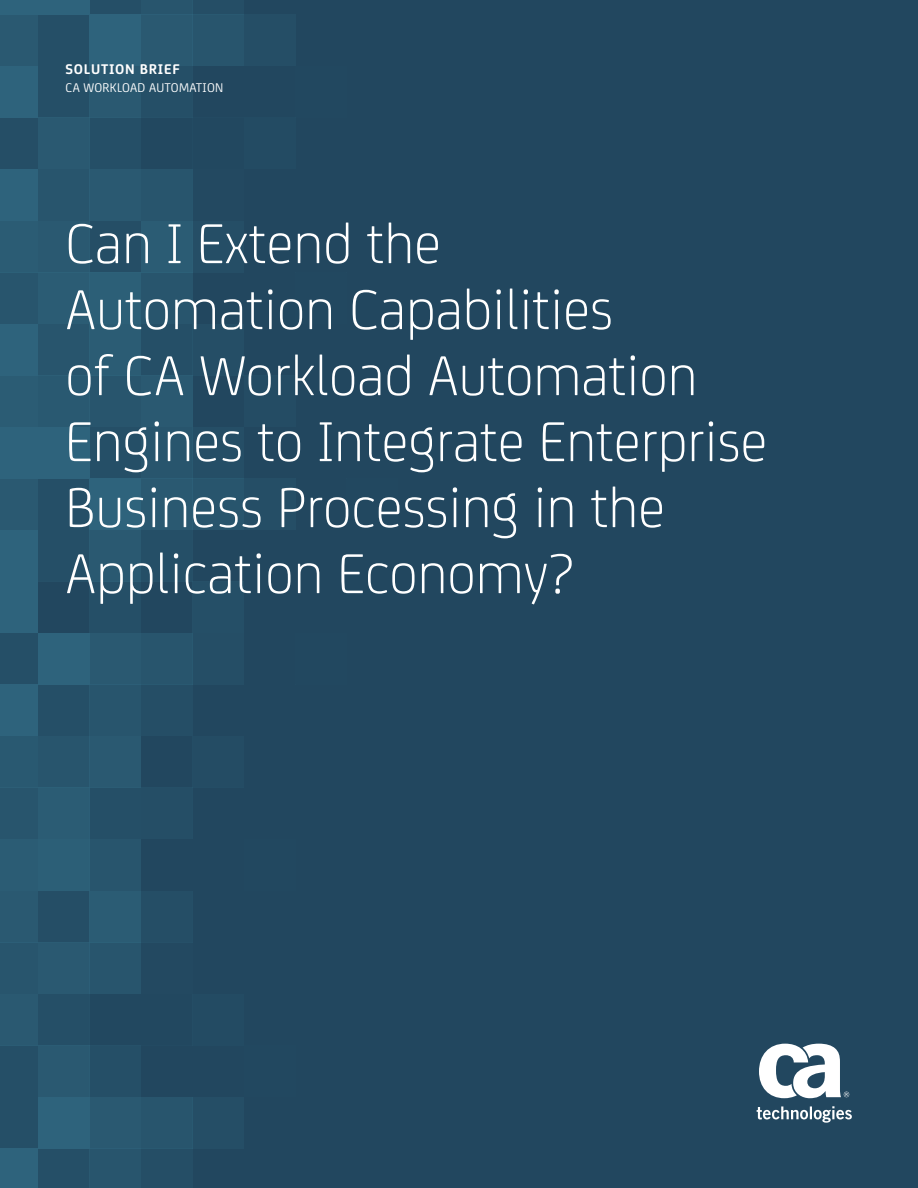
<style>
.page{position:relative;width:918px;height:1188px;background:#fff}
.page>*{position:absolute;margin:0;border:0;box-sizing:border-box;transform-origin:0 0}
.t1{font:300 60px/66px "CA Sans";color:#fff}
.t2{font:700 15px "CA Sans";letter-spacing:.05em;color:#fff}
.t3{font:13.5px "CA Sans";letter-spacing:.02em;color:#fff}
</style>
<div class="page">
<div style="left:1px;top:0;width:917px;height:1188px;background:#22475f"></div>
<div style="left:141px;top:375px;width:51px;height:52px;background:#2a5971"></div>
<div style="left:90px;top:375px;width:51px;height:52px;background:#28556d"></div>
<div style="left:38px;top:375px;width:52px;height:52px;background:#295971"></div>
<div style="left:1px;top:375px;width:37px;height:52px;background:#2b5c74"></div>
<div style="left:192px;top:427px;width:52px;height:51px;background:#254e66"></div>
<div style="left:244px;top:478px;width:51px;height:52px;background:#254e66"></div>
<div style="left:141px;top:427px;width:51px;height:51px;background:#28556d"></div>
<div style="left:90px;top:427px;width:51px;height:51px;background:#254f67"></div>
<div style="left:38px;top:427px;width:52px;height:51px;background:#2e637c"></div>
<div style="left:1px;top:427px;width:37px;height:51px;background:#2e637c"></div>
<div style="left:192px;top:478px;width:52px;height:52px;background:#28556d"></div>
<div style="left:141px;top:478px;width:51px;height:52px;background:#2a5971"></div>
<div style="left:90px;top:478px;width:51px;height:52px;background:#2e637c"></div>
<div style="left:38px;top:478px;width:52px;height:52px;background:#254f67"></div>
<div style="left:1px;top:478px;width:37px;height:52px;background:#2a5971"></div>
<div style="left:141px;top:530px;width:51px;height:52px;background:#254f67"></div>
<div style="left:90px;top:530px;width:51px;height:52px;background:#2a5971"></div>
<div style="left:38px;top:530px;width:52px;height:52px;background:#254f67"></div>
<div style="left:1px;top:530px;width:37px;height:52px;background:#2e637c"></div>
<div style="left:192px;top:0;width:52px;height:15px;background:#254e66"></div>
<div style="left:244px;top:15px;width:51px;height:51px;background:#254e66"></div>
<div style="left:141px;top:0;width:51px;height:15px;background:#28556d"></div>
<div style="left:90px;top:0;width:51px;height:15px;background:#254f67"></div>
<div style="left:38px;top:0;width:52px;height:15px;background:#2e637c"></div>
<div style="left:1px;top:0;width:37px;height:15px;background:#2e637c"></div>
<div style="left:192px;top:15px;width:52px;height:51px;background:#28556d"></div>
<div style="left:141px;top:15px;width:51px;height:51px;background:#2a5971"></div>
<div style="left:90px;top:15px;width:51px;height:51px;background:#2e637c"></div>
<div style="left:38px;top:15px;width:52px;height:51px;background:#254f67"></div>
<div style="left:1px;top:15px;width:37px;height:51px;background:#2a5971"></div>
<div style="left:141px;top:66px;width:51px;height:52px;background:#254f67"></div>
<div style="left:90px;top:66px;width:51px;height:52px;background:#2a5971"></div>
<div style="left:38px;top:66px;width:52px;height:52px;background:#254f67"></div>
<div style="left:1px;top:66px;width:37px;height:52px;background:#2e637c"></div>
<div style="left:192px;top:582px;width:52px;height:51px;background:#254f67"></div>
<div style="left:244px;top:375px;width:51px;height:52px;background:#244c64"></div>
<div style="left:90px;top:582px;width:51px;height:51px;background:#254f67"></div>
<div style="left:1px;top:582px;width:37px;height:51px;background:#2e637c"></div>
<div style="left:90px;top:118px;width:51px;height:51px;background:#254f67"></div>
<div style="left:38px;top:118px;width:52px;height:51px;background:#2a5971"></div>
<div style="left:1px;top:118px;width:37px;height:51px;background:#254e66"></div>
<div style="left:141px;top:169px;width:51px;height:52px;background:#28556d"></div>
<div style="left:244px;top:118px;width:51px;height:51px;background:#234b63"></div>
<div style="left:90px;top:169px;width:51px;height:52px;background:#2a5971"></div>
<div style="left:38px;top:169px;width:52px;height:52px;background:#28556d"></div>
<div style="left:1px;top:169px;width:37px;height:52px;background:#2e637c"></div>
<div style="left:192px;top:221px;width:52px;height:51px;background:#254e66"></div>
<div style="left:141px;top:221px;width:51px;height:51px;background:#2b5c74"></div>
<div style="left:90px;top:221px;width:51px;height:51px;background:#254e66"></div>
<div style="left:38px;top:221px;width:52px;height:51px;background:#2a5971"></div>
<div style="left:1px;top:221px;width:37px;height:51px;background:#2b5c74"></div>
<div style="left:141px;top:272px;width:51px;height:52px;background:#28556d"></div>
<div style="left:90px;top:272px;width:51px;height:52px;background:#2c5f77"></div>
<div style="left:38px;top:272px;width:52px;height:52px;background:#2b5c74"></div>
<div style="left:1px;top:272px;width:37px;height:52px;background:#28556d"></div>
<div style="left:192px;top:324px;width:52px;height:51px;background:#254e66"></div>
<div style="left:141px;top:324px;width:51px;height:51px;background:#254f67"></div>
<div style="left:90px;top:324px;width:51px;height:51px;background:#2b5c74"></div>
<div style="left:38px;top:324px;width:52px;height:51px;background:#28556d"></div>
<div style="left:1px;top:324px;width:37px;height:51px;background:#2e637c"></div>
<div style="left:90px;top:736px;width:51px;height:52px;background:#2a5971"></div>
<div style="left:38px;top:736px;width:52px;height:52px;background:#28556d"></div>
<div style="left:1px;top:736px;width:37px;height:52px;background:#295971"></div>
<div style="left:141px;top:685px;width:51px;height:51px;background:#254e66"></div>
<div style="left:192px;top:633px;width:52px;height:52px;background:#254e66"></div>
<div style="left:90px;top:685px;width:51px;height:51px;background:#28556d"></div>
<div style="left:38px;top:685px;width:52px;height:51px;background:#254f67"></div>
<div style="left:1px;top:685px;width:37px;height:51px;background:#2e637c"></div>
<div style="left:141px;top:633px;width:51px;height:52px;background:#28556d"></div>
<div style="left:90px;top:633px;width:51px;height:52px;background:#2a5971"></div>
<div style="left:38px;top:633px;width:52px;height:52px;background:#2e637c"></div>
<div style="left:1px;top:633px;width:37px;height:52px;background:#254f67"></div>
<div style="left:141px;top:1148px;width:51px;height:40px;background:#254e66"></div>
<div style="left:192px;top:1097px;width:52px;height:51px;background:#254e66"></div>
<div style="left:90px;top:1148px;width:51px;height:40px;background:#28556d"></div>
<div style="left:38px;top:1148px;width:52px;height:40px;background:#254f67"></div>
<div style="left:1px;top:1148px;width:37px;height:40px;background:#2e637c"></div>
<div style="left:141px;top:1097px;width:51px;height:51px;background:#28556d"></div>
<div style="left:90px;top:1097px;width:51px;height:51px;background:#2a5971"></div>
<div style="left:38px;top:1097px;width:52px;height:51px;background:#2e637c"></div>
<div style="left:1px;top:1097px;width:37px;height:51px;background:#254f67"></div>
<div style="left:90px;top:1045px;width:51px;height:52px;background:#254f67"></div>
<div style="left:38px;top:1045px;width:52px;height:52px;background:#2a5971"></div>
<div style="left:1px;top:1045px;width:37px;height:52px;background:#254f67"></div>
<div style="left:192px;top:736px;width:52px;height:52px;background:#244c64"></div>
<div style="left:38px;top:994px;width:52px;height:51px;background:#254f67"></div>
<div style="left:1px;top:994px;width:37px;height:51px;background:#2a5971"></div>
<div style="left:90px;top:942px;width:51px;height:52px;background:#28556d"></div>
<div style="left:192px;top:994px;width:52px;height:51px;background:#234b63"></div>
<div style="left:38px;top:942px;width:52px;height:52px;background:#2a5971"></div>
<div style="left:1px;top:942px;width:37px;height:52px;background:#28556d"></div>
<div style="left:141px;top:891px;width:51px;height:51px;background:#254e66"></div>
<div style="left:90px;top:891px;width:51px;height:51px;background:#2b5c74"></div>
<div style="left:38px;top:891px;width:52px;height:51px;background:#254e66"></div>
<div style="left:1px;top:891px;width:37px;height:51px;background:#2a5971"></div>
<div style="left:90px;top:839px;width:51px;height:52px;background:#28556d"></div>
<div style="left:38px;top:839px;width:52px;height:52px;background:#2c5f77"></div>
<div style="left:1px;top:839px;width:37px;height:52px;background:#2b5c74"></div>
<div style="left:141px;top:788px;width:51px;height:51px;background:#254e66"></div>
<div style="left:90px;top:788px;width:51px;height:51px;background:#254f67"></div>
<div style="left:38px;top:788px;width:52px;height:51px;background:#2b5c74"></div>
<div style="left:1px;top:788px;width:37px;height:51px;background:#28556d"></div>
<svg style="left:757px;top:1106px;width:95px;height:17px"></svg>
<svg style="left:759px;top:1044px;width:90px;height:54px"></svg>
<p class="t2" style="left:65px;top:58px;width:116px">SOLUTION BRIEF</p>
<p class="t3" style="left:65px;top:78px;width:159px">CA WORKLOAD AUTOMATION</p>
<p class="t1" style="left:65px;top:207px;width:703px">Can I Extend the<br>Automation Capabilities<br>of CA Workload Automation<br>Engines to Integrate Enterprise<br>Business Processing in the<br>Application Economy?</p>
</div>
